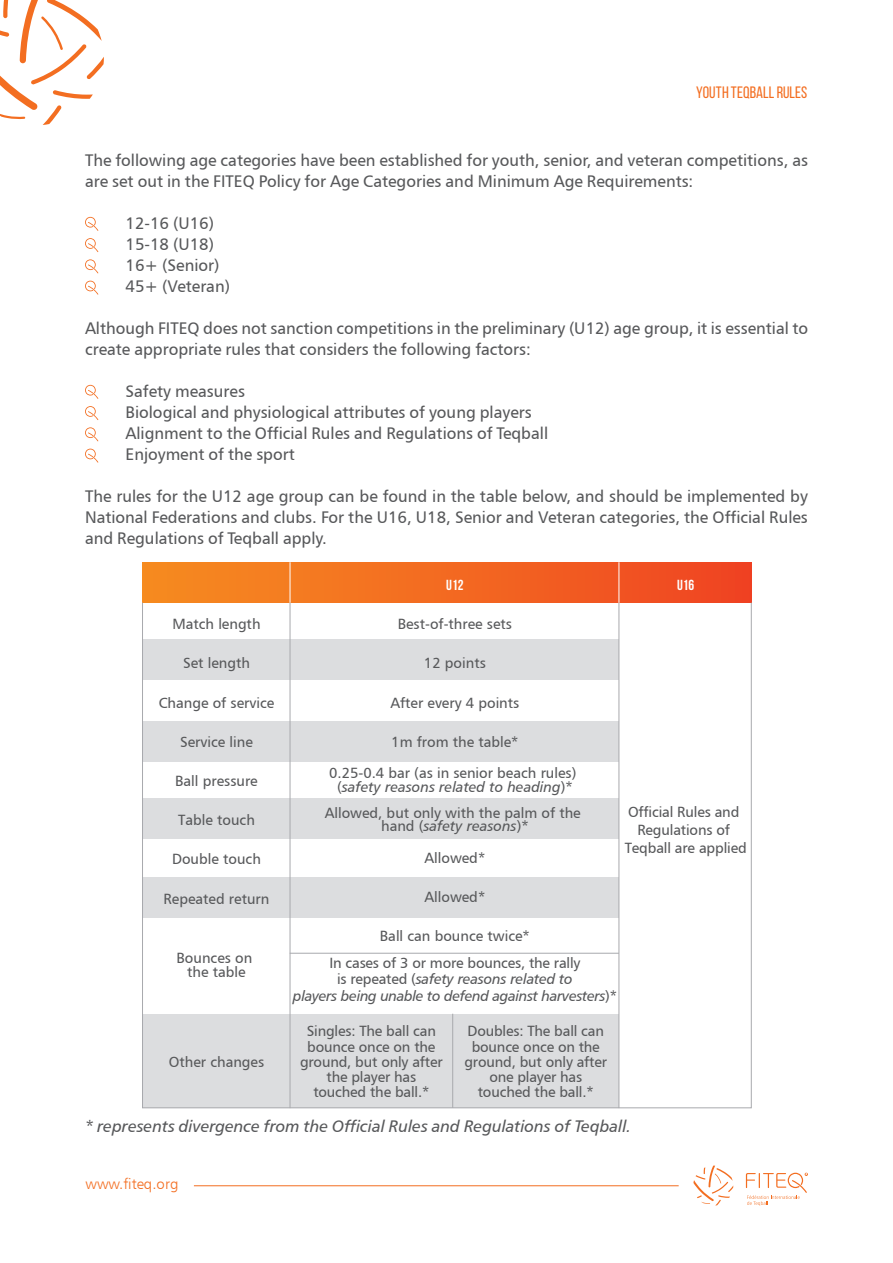
<style>
.page{position:relative;width:893px;height:1263px;background:#fff}
.page>*{position:absolute;margin:0;border:0;box-sizing:border-box;transform-origin:0 0}
.t1{font:16.5px/21px "H Humanist 777 BT";color:#57585a}
.t2{font:16.5px "H Humanist 777 BT Italic";color:#57585a}
.t3{font:16.5px "Bebas Neue";letter-spacing:.005em;color:#f36e21}
.t4{font:15px "H Humanist 777 Lt BT";color:#f36e21}
.t5{font:14.55px/15.1px "H Humanist 777 BT";color:#57585a;text-align:center}
.t6{font:14.55px/16.4px "H Humanist 777 BT Italic";letter-spacing:-.02em;color:#57585a;text-align:center}
.t7{font:700 14.55px "Bebas Neue";letter-spacing:-.005em;color:#fff}
.s1{font-family:"H Humanist 777 BT Italic"}
.s2{font-family:"H Humanist 777 BT"}
</style>
<div class="page">
<svg style="left:693px;top:1165px;width:40px;height:40px"></svg>
<svg style="left:746px;top:1173px;width:62px;height:33px"></svg>
<hr style="left:194px;top:1185px;width:485px;height:1px;background:#f36e21">
<svg style="left:0;top:0;width:104px;height:125px"></svg>
<svg style="left:85px;top:217px;width:13px;height:14px"></svg>
<svg style="left:85px;top:385px;width:13px;height:14px"></svg>
<svg style="left:85px;top:259px;width:13px;height:14px"></svg>
<svg style="left:85px;top:427px;width:13px;height:14px"></svg>
<svg style="left:85px;top:238px;width:13px;height:14px"></svg>
<svg style="left:85px;top:406px;width:13px;height:14px"></svg>
<svg style="left:85px;top:281px;width:13px;height:14px"></svg>
<svg style="left:85px;top:449px;width:13px;height:14px"></svg>
<div style="left:142px;top:562px;width:609px;height:41px;background:linear-gradient(to right,#f68d20,#ef4523)"></div>
<div style="left:142px;top:640px;width:477px;height:40px;background:#dcdddf"></div>
<div style="left:142px;top:721px;width:477px;height:40px;background:#dcdddf"></div>
<div style="left:142px;top:798px;width:477px;height:41px;background:#dcdddf"></div>
<div style="left:142px;top:877px;width:477px;height:41px;background:#dcdddf"></div>
<div style="left:142px;top:1014px;width:477px;height:94px;background:#dcdddf"></div>
<hr style="left:290px;top:562px;width:1px;height:41px;background:#fff">
<hr style="left:290px;top:603px;width:1px;height:505px;background:#a8a9ad">
<hr style="left:619px;top:562px;width:1px;height:41px;background:#fff">
<hr style="left:619px;top:603px;width:1px;height:505px;background:#a8a9ad">
<hr style="left:290px;top:953px;width:329px;height:1px;background:#a8a9ad">
<hr style="left:452px;top:1014px;width:1px;height:94px;background:#a8a9ad">
<p class="t3" style="left:696px;top:83px;width:113px">YOUTH TEQBALL RULES</p>
<p class="t1" style="left:85px;top:149px;width:724px">The following age categories have been established for youth, senior, and veteran competitions, as are set out in the FITEQ Policy for Age Categories and Minimum Age Requirements:</p>
<p class="t1" style="left:126px;top:212px;width:90px">12-16 (U16)</p>
<p class="t1" style="left:126px;top:233px;width:90px">15-18 (U18)</p>
<p class="t1" style="left:126px;top:254px;width:95px">16+ (Senior)</p>
<p class="t1" style="left:126px;top:275px;width:106px">45+ (Veteran)</p>
<p class="t1" style="left:85px;top:317px;width:725px">Although FITEQ does not sanction competitions in the preliminary (U12) age group, it is essential to create appropriate rules that considers the following factors:</p>
<p class="t1" style="left:126px;top:380px;width:121px">Safety measures</p>
<p class="t1" style="left:126px;top:401px;width:408px">Biological and physiological attributes of young players</p>
<p class="t1" style="left:126px;top:422px;width:424px">Alignment to the Official Rules and Regulations of Teqball</p>
<p class="t1" style="left:126px;top:443px;width:171px">Enjoyment of the sport</p>
<p class="t1" style="left:85px;top:485px;width:724px;text-align:justify">The rules for the U12 age group can be found in the table below, and should be implemented by National Federations and clubs. For the U16, U18, Senior and Veteran categories, the Official Rules and Regulations of Teqball apply.</p>
<p class="t5" style="left:172px;top:616px;width:90px">Match length</p>
<p class="t5" style="left:183px;top:655px;width:68px">Set length</p>
<p class="t5" style="left:159px;top:695px;width:117px">Change of service</p>
<p class="t5" style="left:180px;top:734px;width:74px">Service line</p>
<p class="t5" style="left:175px;top:773px;width:84px">Ball pressure</p>
<p class="t5" style="left:178px;top:812px;width:78px">Table touch</p>
<p class="t5" style="left:172px;top:851px;width:90px">Double touch</p>
<p class="t5" style="left:164px;top:891px;width:107px">Repeated return</p>
<p class="t5" style="left:177px;top:950px;width:77px;line-height:14px">Bounces on the table</p>
<p class="t5" style="left:169px;top:1054px;width:97px">Other changes</p>
<p class="t7" style="left:446px;top:577px;width:19px">U12</p>
<p class="t5" style="left:398px;top:616px;width:116px">Best-of-three sets</p>
<p class="t5" style="left:424px;top:655px;width:63px">12 points</p>
<p class="t5" style="left:390px;top:695px;width:130px">After every 4 points</p>
<p class="t5" style="left:329px;top:726px;width:249px;line-height:31.7px">1m from the table*<br>0.25-0.4 bar (as in senior beach rules)</p>
<p class="t5" style="left:325px;top:774px;width:257px;line-height:25.2px">(<span class="s1">safety reasons related to heading</span>)*<br>Allowed, but only with the palm of the</p>
<p class="t5" style="left:381px;top:810px;width:149px;line-height:31.7px">hand (<span class="s1">safety reasons</span>)*<br>Allowed*</p>
<p class="t5" style="left:424px;top:889px;width:62px">Allowed*</p>
<p class="t5" style="left:329px;top:923px;width:252px;line-height:26.5px">Ball can bounce twice*<br>In cases of 3 or more bounces, the rally</p>
<p class="t6" style="left:293px;top:971px;width:325px"><span class="s2">is repeated (</span>safety reasons related to<br>players being unable to defend against harvesters<span class="s2">)*</span></p>
<p class="t5" style="left:300px;top:1023px;width:144px">Singles: The ball can bounce once on the ground, but only after the player has touched the ball.*</p>
<p class="t5" style="left:464px;top:1023px;width:144px">Doubles: The ball can bounce once on the ground, but only after one player has touched the ball.*</p>
<p class="t7" style="left:677px;top:577px;width:19px">U16</p>
<p class="t5" style="left:625px;top:803px;width:123px;line-height:17.7px">Official Rules and<br>Regulations of<br>Teqball are applied</p>
<p class="t2" style="left:85px;top:1116px;width:548px">* represents divergence from the Official Rules and Regulations of Teqball.</p>
<p class="t4" style="left:86px;top:1175px;width:94px">www.fiteq.org</p>
</div>
